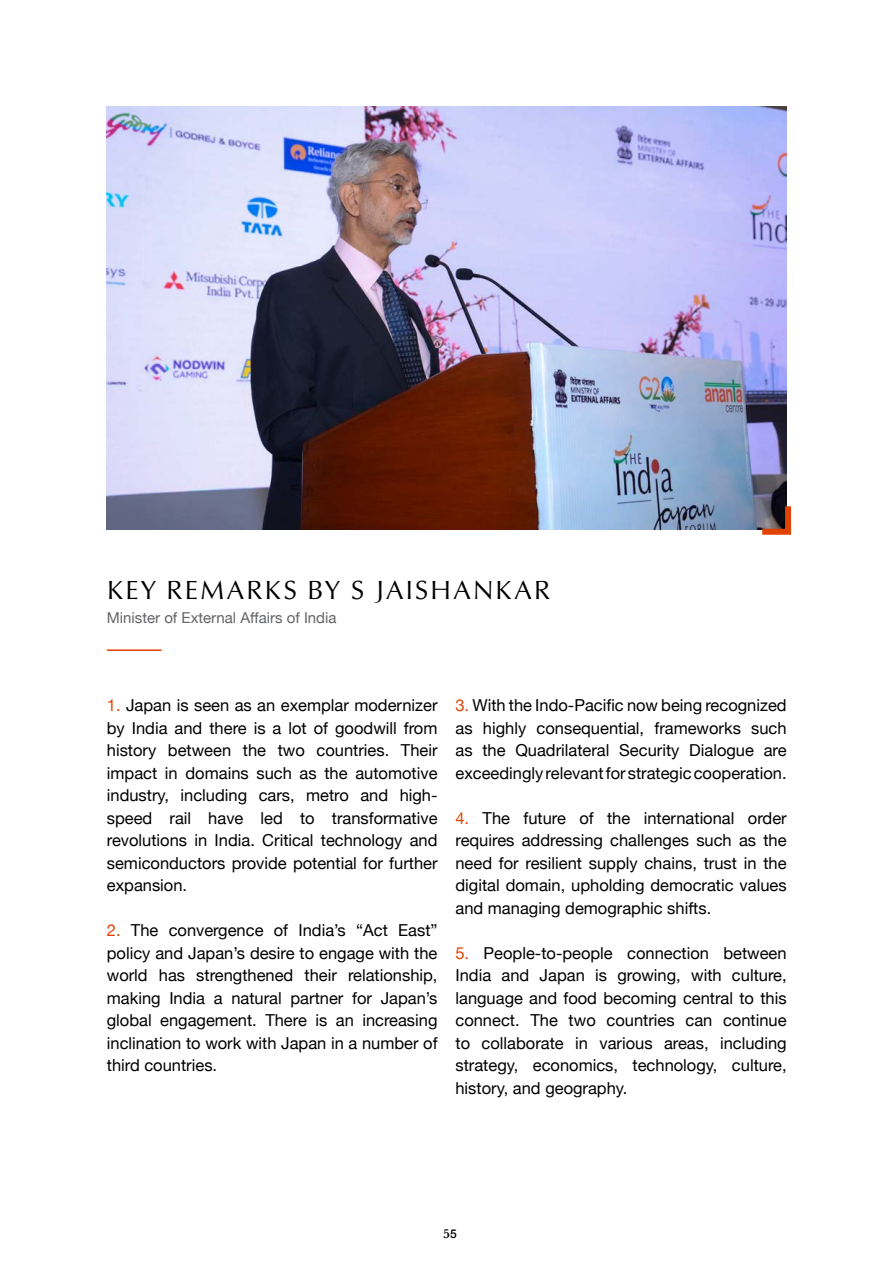
<style>
.page{position:relative;width:893px;height:1263px;background:#fff}
.page>*{position:absolute;margin:0;border:0;box-sizing:border-box;transform-origin:0 0}
.t1{font:27px "Classico URWTOT";letter-spacing:.075em;color:#000}
.t2{font:16.5px/22.5px "Helvetica Neue";color:#000;text-align:justify}
.t3{font:15px "Helvetica Neue";color:#636466}
.t4{font:600 13.5px "Baskerville";color:#000}
.t5{font:500 12px "Helvetica Neue";color:#000}
.s1{color:#e04403}
</style>
<div class="page">
<img style="left:107px;top:106px;width:680px;height:423px">
<svg style="left:756px;top:500px;width:36px;height:35px"></svg>
<hr style="left:107px;top:649px;width:55px;height:2px;background:#e04403">
<h1 class="t1" style="left:107px;top:573px;width:445px">KEY REMARKS BY S JAISHANKAR</h1>
<p class="t3" style="left:107px;top:607px;width:231px">Minister of External Affairs of India</p>
<p class="t2" style="left:107px;top:695px;width:332px"><span class="s1">1.</span> Japan is seen as an exemplar modernizer by India and there is a lot of goodwill from history between the two countries. Their impact in domains such as the automotive industry, including cars, metro and high&shy;speed rail have led to transformative revolutions in India. Critical technology and semiconductors provide potential for further expansion.</p>
<p class="t2" style="left:107px;top:920px;width:332px"><span class="s1">2.</span> The convergence of India’s “Act East” policy and Japan’s desire to engage with the world has strengthened their relationship, making India a natural partner for Japan’s global engagement. There is an increasing inclination to work with Japan in a number of third countries.</p>
<p class="t2" style="left:455px;top:695px;width:333px"><span class="s1">3.</span> With the Indo-Pacific now being recognized as highly consequential, frameworks such as the Quadrilateral Security Dialogue are exceedingly relevant for strategic cooperation.</p>
<p class="t2" style="left:455px;top:807px;width:333px"><span class="s1">4.</span> The future of the international order requires addressing challenges such as the need for resilient supply chains, trust in the digital domain, upholding democratic values and managing demographic shifts.</p>
<p class="t2" style="left:455px;top:943px;width:333px"><span class="s1">5.</span> People-to-people connection between India and Japan is growing, with culture, language and food becoming central to this connect. The two countries can continue to collaborate in various areas, including strategy, economics, technology, culture, history, and geography.</p>
<p class="t5" style="left:450px;top:1223px;width:8px">5</p>
<p class="t4" style="left:443px;top:1224px;width:8px">5</p>
</div>
